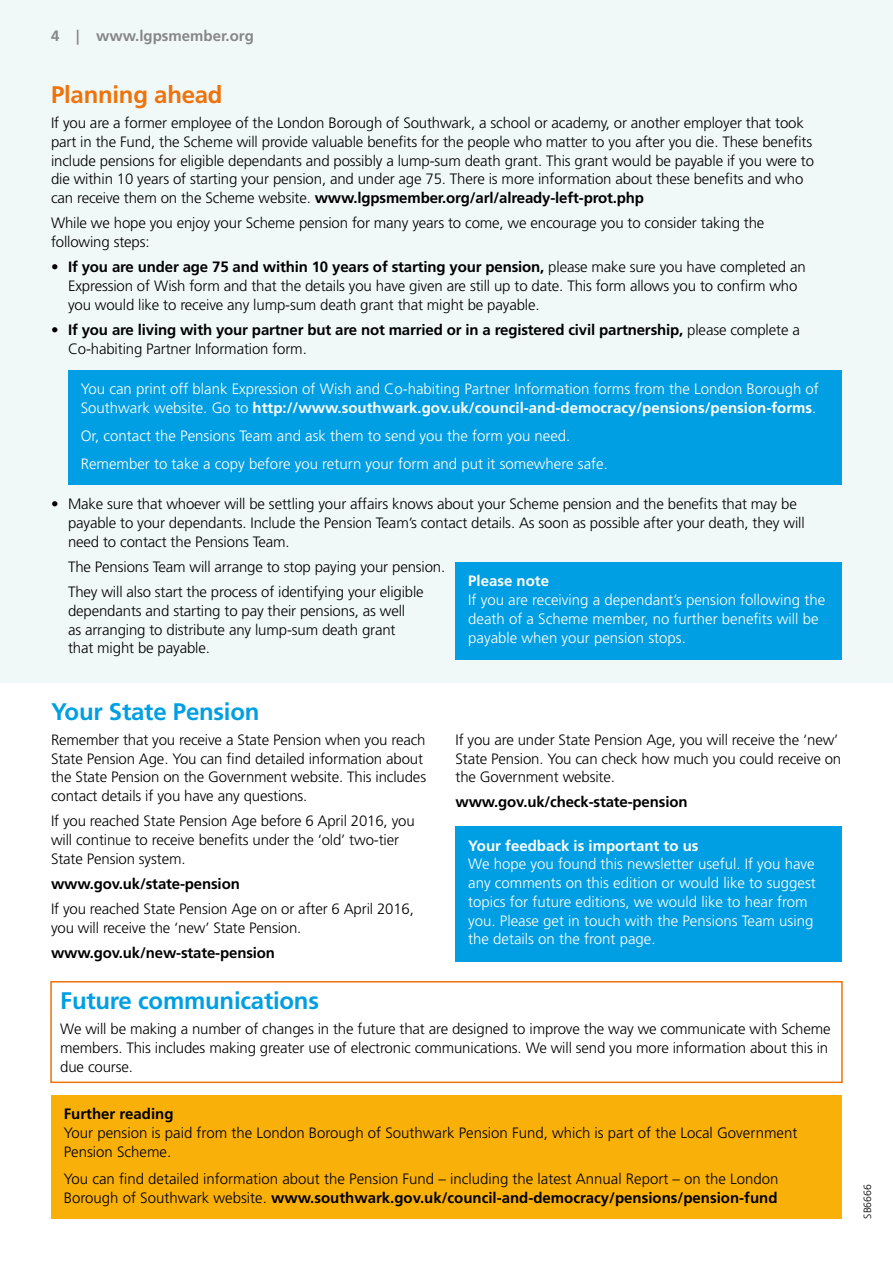
<style>
.page{position:relative;width:893px;height:1263px;background:#fff}
.page>*{position:absolute;margin:0;border:0;box-sizing:border-box;transform-origin:0 0}
.t1{font:700 24px "Frutiger LT Std";letter-spacing:-.01em;color:#009fe3}
.t2{font:700 24px "Frutiger LT Std";letter-spacing:-.01em;color:#ee730b}
.t3{font:300 15px/18.8px "Frutiger LT Std";letter-spacing:-.01em;color:#000}
.t4{font:300 15px/18.8px "Frutiger LT Std";color:#fff}
.t5{font:700 15px/18.8px "Frutiger LT Std";letter-spacing:-.01em;color:#000}
.t6{font:700 15px "Frutiger LT Std";color:#fff}
.t7{font:700 15px "Frutiger LT Std";color:#878787}
.t8{font:300 10.5px "Frutiger LT Std";color:#000}
.s1{font-weight:700}
.s2{font-weight:300}
</style>
<div class="page">
<div style="left:0;top:0;width:893px;height:682px;background:#f1f8f8"></div>
<div style="left:51px;top:1095px;width:791px;height:123px;background:#f9b009"></div>
<div style="left:455px;top:562px;width:387px;height:98px;background:#009fe3"></div>
<div style="left:68px;top:370px;width:774px;height:115px;background:#009fe3"></div>
<div style="left:455px;top:826px;width:387px;height:135px;background:#009fe3"></div>
<div style="left:50px;top:981px;width:793px;height:102px;border:2px solid #ee730b"></div>
<p class="t7" style="left:51px;top:27px;width:204px">4 | www.lgpsmember.org</p>
<h1 class="t2" style="left:51px;top:81px;width:173px">Planning ahead</h1>
<p class="t3" style="left:51px;top:114px;width:764px">If you are a former employee of the London Borough of Southwark, a school or academy, or another employer that took part in the Fund, the Scheme will provide valuable benefits for the people who matter to you after you die. These benefits include pensions for eligible dependants and possibly a lump-sum death grant. This grant would be payable if you were to die within 10 years of starting your pension, and under age 75. There is more information about these benefits and who can receive them on the Scheme website. <span class="s1">www.lgpsmember.org/arl/already-left-prot.php</span></p>
<p class="t3" style="left:51px;top:214px;width:715px">While we hope you enjoy your Scheme pension for many years to come, we encourage you to consider taking the following steps:</p>
<p class="t3" style="left:68px;top:258px;width:739px;text-indent:-17px">• <span class="s1">If you are under age 75 and within 10 years of starting your pension,</span> please make sure you have completed an<br>Expression of Wish form and that the details you have given are still up to date. This form allows you to confirm who you would like to receive any lump-sum death grant that might be payable.</p>
<p class="t5" style="left:68px;top:320px;width:733px;text-indent:-17px"><span class="s2">•</span> If you are living with your partner but are not married or in a registered civil partnership, <span class="s2">please complete a<br>Co-habiting Partner Information form.</span></p>
<p class="t4" style="left:81px;top:379px;width:740px;line-height:19.5px">You can print off blank Expression of Wish and Co-habiting Partner Information forms from the London Borough of<br>Southwark website. Go to <span class="s1">http://www.southwark.gov.uk/council-and-democracy/pensions/pension-forms</span>.</p>
<p class="t4" style="left:81px;top:422px;width:529px;line-height:28px">Or, contact the Pensions Team and ask them to send you the form you need.<br>Remember to take a copy before you return your form and put it somewhere safe.</p>
<p class="t3" style="left:68px;top:495px;width:738px;text-indent:-17px">• Make sure that whoever will be settling your affairs knows about your Scheme pension and the benefits that may be payable to your dependants. Include the Pension Team’s contact details. As soon as possible after your death, they will need to contact the Pensions Team.</p>
<p class="t3" style="left:68px;top:554px;width:379px;line-height:25px">The Pensions Team will arrange to stop paying your pension.<br>They will also start the process of identifying your eligible</p>
<p class="t3" style="left:68px;top:602px;width:339px">dependants and starting to pay their pensions, as well as arranging to distribute any lump-sum death grant that might be payable.</p>
<p class="t6" style="left:468px;top:572px;width:82px">Please note</p>
<p class="t4" style="left:468px;top:591px;width:359px">If you are receiving a dependant’s pension following the death of a Scheme member, no further benefits will be payable when your pension stops.</p>
<h1 class="t1" style="left:51px;top:697px;width:210px">Your State Pension</h1>
<p class="t3" style="left:51px;top:730px;width:377px">Remember that you receive a State Pension when you reach State Pension Age. You can find detailed information about the State Pension on the Government website. This includes contact details if you have any questions.</p>
<p class="t3" style="left:51px;top:812px;width:365px">If you reached State Pension Age before 6 April 2016, you will continue to receive benefits under the ‘old’ two-tier<br>State Pension system.</p>
<p class="t5" style="left:51px;top:874px;width:190px">www.gov.uk/state-pension</p>
<p class="t3" style="left:51px;top:899px;width:364px">If you reached State Pension Age on or after 6 April 2016, you will receive the ‘new’ State Pension.</p>
<p class="t5" style="left:51px;top:943px;width:226px">www.gov.uk/new-state-pension</p>
<p class="t3" style="left:455px;top:730px;width:387px">If you are under State Pension Age, you will receive the ‘new’<br>State Pension. You can check how much you could receive on the Government website.</p>
<p class="t5" style="left:455px;top:793px;width:234px">www.gov.uk/check-state-pension</p>
<p class="t6" style="left:468px;top:836px;width:232px">Your feedback is important to us</p>
<p class="t4" style="left:468px;top:855px;width:349px">We hope you found this newsletter useful. If you have any comments on this edition or would like to suggest topics for future editions, we would like to hear from you. Please get in touch with the Pensions Team using the details on the front page.</p>
<h1 class="t1" style="left:60px;top:986px;width:260px">Future communications</h1>
<p class="t3" style="left:60px;top:1020px;width:772px">We will be making a number of changes in the future that are designed to improve the way we communicate with Scheme members. This includes making greater use of electronic communications. We will send you more information about this in due course.</p>
<p class="t5" style="left:64px;top:1104px;width:111px">Further reading</p>
<p class="t3" style="left:64px;top:1123px;width:735px">Your pension is paid from the London Borough of Southwark Pension Fund, which is part of the Local Government<br>Pension Scheme.</p>
<p class="t3" style="left:64px;top:1169px;width:716px;line-height:19.5px">You can find detailed information about the Pension Fund – including the latest Annual Report – on the London<br>Borough of Southwark website. <span class="s1">www.southwark.gov.uk/council-and-democracy/pensions/pension-fund</span></p>
<p class="t8" style="left:861px;top:1218px;width:36px;rotate:-90deg">SB6666</p>
</div>
